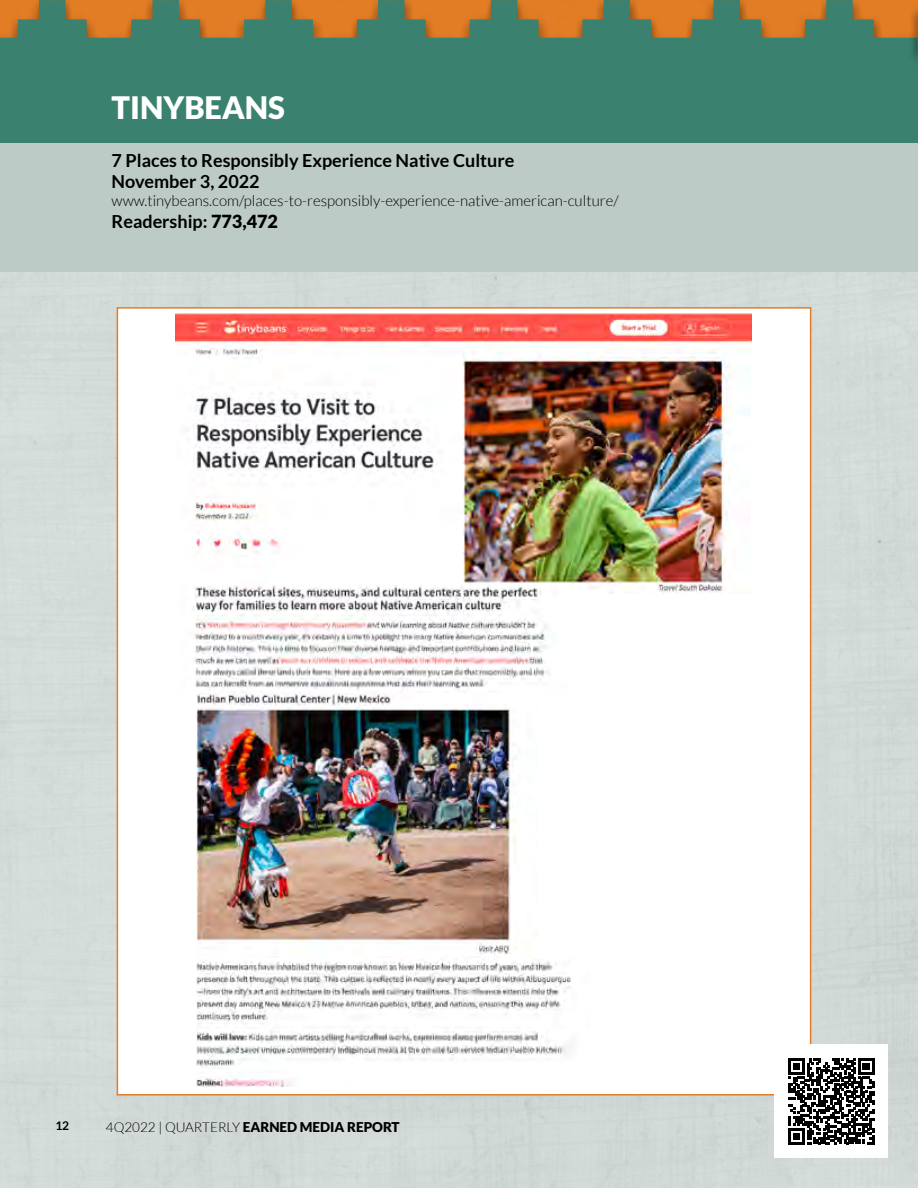
<style>
.page{position:relative;width:918px;height:1188px;background:#fff}
.page>*{position:absolute;margin:0;border:0;box-sizing:border-box;transform-origin:0 0}
.t1{font:900 30.9px "Lato";color:#fff}
.t2{font:700 18px/21.6px "Lato";color:#000}
.t3{font:300 15px "Lato";color:#000}
.t4{font:900 13.5px "Lato";color:#000}
.t5{font:700 12px "Lato";color:#000}
.s1{font-weight:900}
.s2{font-weight:300}
</style>
<div class="page">
<div style="left:0;top:272px;width:917px;height:916px;background:#d3dad8"></div>
<hr style="left:917px;top:0;width:1px;height:1188px;background:#f8e0ca">
<div style="left:0;top:143px;width:918px;height:129px;background:#bccbc6"></div>
<hr style="left:917px;top:143px;width:1px;height:129px;background:#f5d2b1">
<svg style="left:0;top:0;width:909px;height:62px;background:#747e54"></svg>
<div style="left:0;top:62px;width:918px;height:81px;background:#3a8170"></div>
<div style="left:909px;top:0;width:9px;height:66px;background:#000;opacity:.5"></div>
<div style="left:117px;top:307px;width:694px;height:789px;background:#fff;border:2px solid #e27d26"></div>
<img style="left:196px;top:692px;width:321px;height:262px">
<svg style="left:917px;top:0;width:1px;height:66px"></svg>
<div style="left:775px;top:1045px;width:113px;height:113px;background:#fff"></div>
<svg style="left:788px;top:1058px;width:86px;height:86px"></svg>
<img style="left:197px;top:959px;width:374px;height:127px">
<img style="left:175px;top:314px;width:576px;height:280px">
<img style="left:175px;top:586px;width:393px;height:106px">
<h1 class="t1" style="left:112px;top:90px;width:175px">TINYBEANS</h1>
<p class="t2" style="left:112px;top:149px;width:404px">7 Places to Responsibly Experience Native Culture<br>November 3, 2022</p>
<p class="t3" style="left:112px;top:193px;width:509px">www.tinybeans.com/places-to-responsibly-experience-native-american-culture/</p>
<p class="t2" style="left:112px;top:210px;width:168px">Readership: <span class="s1">773,472</span></p>
<p class="t5" style="left:56px;top:1119px;width:15px">12</p>
<p class="t4" style="left:106px;top:1119px;width:295px"><span class="s2">4Q2022 | QUARTERLY</span> EARNED MEDIA REPORT</p>
</div>
